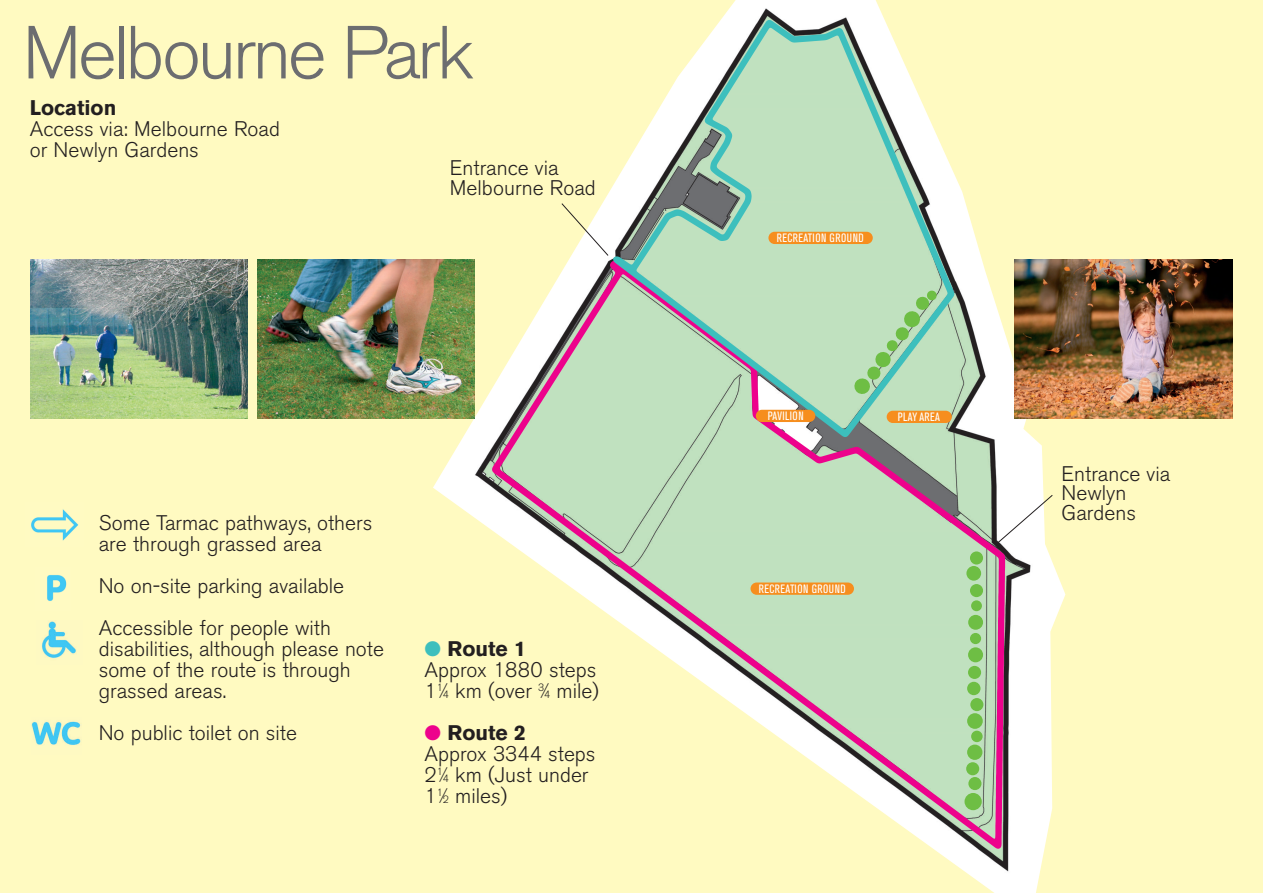
<style>
.page{position:relative;width:1263px;height:893px;background:#fffac1}
.page>*{position:absolute;margin:0;border:0;box-sizing:border-box;transform-origin:0 0}
.t1{font:300 74.4px "Akzidenz Grotesk BE";letter-spacing:-.045em;color:#6c6d70}
.t2{font:300 21px/21px "Akzidenz Grotesk BE";color:#231f20}
.t3{font:700 21px "Akzidenz Grotesk BE";color:#231f20}
.t4{font:condensed 12px "Akzidenz Grotesk BE";letter-spacing:.03em;color:#fff}
.s1{color:#3dbfbd}
.s2{font-weight:700}
.s3{font-size:10.5px}
.s4{color:#ed028c}
</style>
<div class="page">
<img style="left:25px;top:503px;width:58px;height:43px">
<img style="left:35px;top:567px;width:36px;height:44px">
<img style="left:37px;top:620px;width:45px;height:44px">
<img style="left:31px;top:717px;width:50px;height:38px">
<img style="left:31px;top:260px;width:217px;height:159px">
<img style="left:257px;top:260px;width:218px;height:159px">
<img style="left:1015px;top:260px;width:217px;height:159px">
<img style="left:476px;top:237px;width:536px;height:616px">
<img style="left:585px;top:0;width:406px;height:469px">
<div style="left:768px;top:232px;width:105px;height:12px;background:#f68e1e;border-radius:6px"></div>
<div style="left:750px;top:582px;width:104px;height:13px;background:#f68e1e;border-radius:6px"></div>
<div style="left:756px;top:410px;width:59px;height:12px;background:#f68e1e;border-radius:6px"></div>
<svg style="left:561px;top:203px;width:48px;height:53px"></svg>
<div style="left:887px;top:411px;width:65px;height:12px;background:#f68e1e;border-radius:6px"></div>
<svg style="left:995px;top:494px;width:58px;height:52px"></svg>
<svg style="left:853px;top:290px;width:84px;height:105px;background:#abd8ae"></svg>
<div style="left:970px;top:551px;width:13px;height:13px;background:#6ebe44;border-radius:50%"></div>
<div style="left:966px;top:566px;width:15px;height:15px;background:#6ebe44;border-radius:50%"></div>
<div style="left:970px;top:584px;width:13px;height:13px;background:#6ebe44;border-radius:50%"></div>
<div style="left:971px;top:600px;width:11px;height:11px;background:#6ebe44;border-radius:50%"></div>
<div style="left:968px;top:615px;width:15px;height:15px;background:#6ebe44;border-radius:50%"></div>
<div style="left:970px;top:633px;width:11px;height:11px;background:#6ebe44;border-radius:50%"></div>
<div style="left:968px;top:647px;width:15px;height:15px;background:#6ebe44;border-radius:50%"></div>
<div style="left:968px;top:666px;width:13px;height:13px;background:#6ebe44;border-radius:50%"></div>
<div style="left:967px;top:682px;width:13px;height:13px;background:#6ebe44;border-radius:50%"></div>
<div style="left:970px;top:698px;width:13px;height:13px;background:#6ebe44;border-radius:50%"></div>
<div style="left:967px;top:713px;width:16px;height:16px;background:#6ebe44;border-radius:50%"></div>
<div style="left:971px;top:731px;width:11px;height:11px;background:#6ebe44;border-radius:50%"></div>
<div style="left:967px;top:745px;width:15px;height:15px;background:#6ebe44;border-radius:50%"></div>
<div style="left:966px;top:762px;width:13px;height:13px;background:#6ebe44;border-radius:50%"></div>
<div style="left:968px;top:777px;width:13px;height:13px;background:#6ebe44;border-radius:50%"></div>
<div style="left:964px;top:793px;width:18px;height:17px;background:#6ebe44;border-radius:50%"></div>
<h1 class="t1" style="left:23px;top:26px;width:453px">Melbourne Park</h1>
<p class="t3" style="left:30px;top:100px;width:88px">Location</p>
<p class="t2" style="left:30px;top:120px;width:252px">Access via: Melbourne Road or Newlyn Gardens</p>
<p class="t2" style="left:450px;top:161px;width:147px;line-height:19.5px">Entrance via<br>Melbourne Road</p>
<p class="t2" style="left:99px;top:514px;width:275px">Some Tarmac pathways, others are through grassed area</p>
<p class="t2" style="left:99px;top:567px;width:247px;line-height:42px">No on-site parking available<br>Accessible for people with</p>
<p class="t2" style="left:99px;top:640px;width:287px">disabilities, although please note some of the route is through grassed areas.</p>
<p class="t2" style="left:99px;top:724px;width:200px">No public toilet on site</p>
<p class="t2" style="left:425px;top:641px;width:176px"><span class="s1">●</span> <span class="s2">Route 1<br></span>Approx 1880 steps<br>1<sup>1</sup>⁄<span class="s3">4</span> km (over <sup>3</sup>⁄<span class="s3">4</span> mile)</p>
<p class="t2" style="left:425px;top:725px;width:172px"><span class="s4">●</span> <span class="s2">Route 2<br></span>Approx 3344 steps<br>2<sup>1</sup>⁄<span class="s3">4</span> km (Just under<br>1<sup>1</sup>⁄<span class="s3">2</span> miles)</p>
<p class="t4" style="left:777px;top:233px;width:88px">RECREATION GROUND</p>
<p class="t4" style="left:768px;top:411px;width:37px">PAVILION</p>
<p class="t4" style="left:898px;top:412px;width:44px">PLAY AREA</p>
<p class="t4" style="left:759px;top:584px;width:88px">RECREATION GROUND</p>
<p class="t2" style="left:1061px;top:466px;width:110px;line-height:19.5px">Entrance via<br>Newlyn<br>Gardens</p>
</div>
